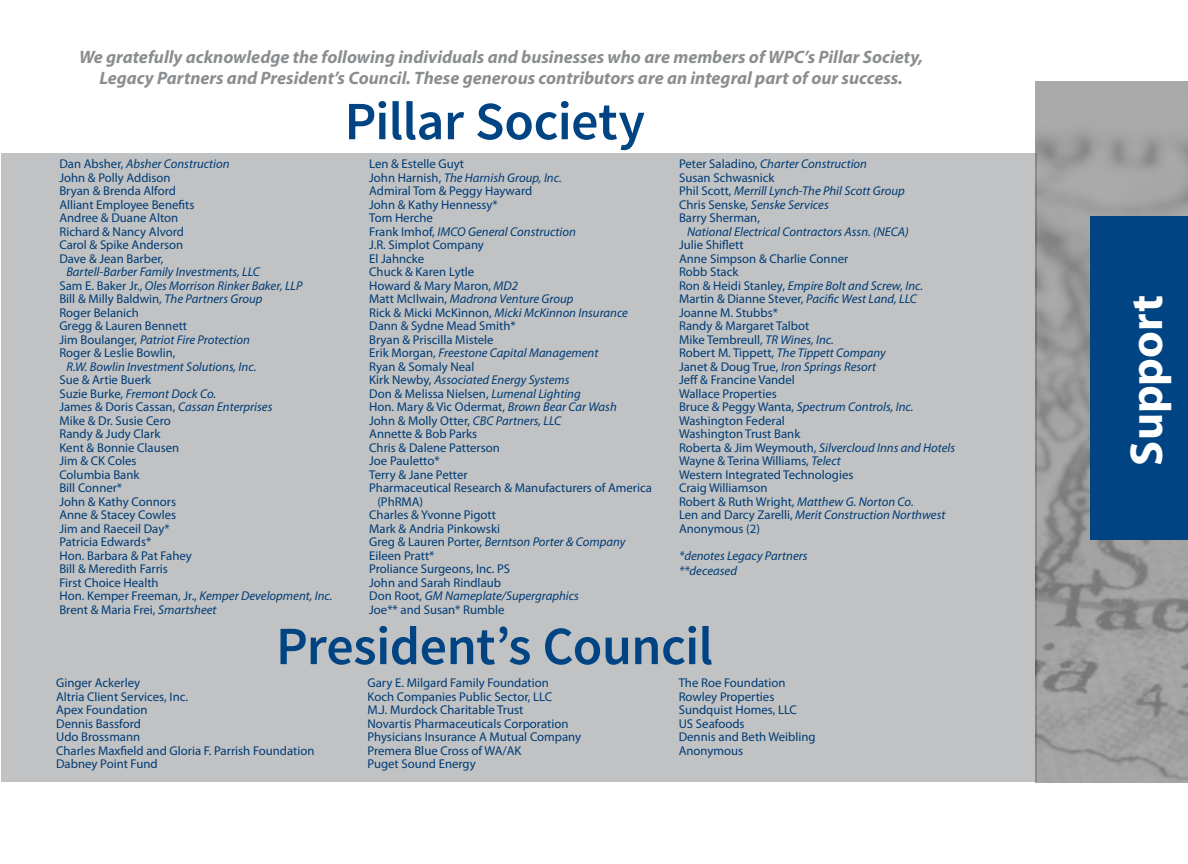
<style>
.page{position:relative;width:1188px;height:864px;background:#fff}
.page>*{position:absolute;margin:0;border:0;box-sizing:border-box;transform-origin:0 0}
.t1{font:600 54px "Source Sans Pro";letter-spacing:-.015em;color:#004483}
.t2{font:700 46.5px "Myriad Pro";color:#fff}
.t3{font:italic 700 18px/21.6px "Myriad Pro";color:#8b8e90;text-align:center}
.t4{font:12.75px/13.5px "Myriad Pro";color:#003b75}
.t5{font:italic 12.75px/13.5px "Myriad Pro";color:#003b75}
.s1{font-style:italic}
.s2{font-style:normal}
</style>
<div class="page">
<hr style="left:0;top:91px;width:1px;height:414px;background:#243d6c">
<div style="left:1px;top:153px;width:1036px;height:629px;background:#c0c2c3"></div>
<img style="left:1036px;top:81px;width:152px;height:702px">
<div style="left:1091px;top:216px;width:97px;height:324px;background:#004483"></div>
<h3 class="t3" style="left:79px;top:45px;width:846px">We gratefully acknowledge the following individuals and businesses who are members of WPC’s Pillar Society,<br>Legacy Partners and President’s Council. These generous contributors are an integral part of our success.</h3>
<h1 class="t1" style="left:345px;top:87px;width:302px">Pillar Society</h1>
<p class="t4" style="left:59px;top:157px;width:172px">Dan Absher, <span class="s1">Absher Construction<br></span>John &amp; Polly Addison<br>Bryan &amp; Brenda Alford<br>Alliant Employee Benefits<br>Andree &amp; Duane Alton<br>Richard &amp; Nancy Alvord<br>Carol &amp; Spike Anderson<br>Dave &amp; Jean Barber,</p>
<p class="t5" style="left:59px;top:265px;width:245px;text-indent:7px">Bartell-Barber Family Investments, LLC<br><span class="s2">Sam E. Baker Jr.,</span> Oles Morrison Rinker Baker, LLP<br><span class="s2">Bill &amp; Milly Baldwin,</span> The Partners Group<br><span class="s2">Roger Belanich<br>Gregg &amp; Lauren Bennett<br>Jim Boulanger,</span> Patriot Fire Protection<br><span class="s2">Roger &amp; Leslie Bowlin,</span></p>
<p class="t5" style="left:66px;top:360px;width:192px">R.W. Bowlin Investment Solutions, Inc.</p>
<p class="t4" style="left:59px;top:373px;width:275px">Sue &amp; Artie Buerk<br>Suzie Burke, <span class="s1">Fremont Dock Co.<br></span>James &amp; Doris Cassan, <span class="s1">Cassan Enterprises<br></span>Mike &amp; Dr. Susie Cero<br>Randy &amp; Judy Clark<br>Kent &amp; Bonnie Clausen<br>Jim &amp; CK Coles<br>Columbia Bank<br>Bill Conner*<br>John &amp; Kathy Connors<br>Anne &amp; Stacey Cowles<br>Jim and Raeceil Day*<br>Patricia Edwards*<br>Hon. Barbara &amp; Pat Fahey<br>Bill &amp; Meredith Farris<br>First Choice Health<br>Hon. Kemper Freeman, Jr., <span class="s1">Kemper Development, Inc.<br></span>Brent &amp; Maria Frei, <span class="s1">Smartsheet</span></p>
<p class="t4" style="left:369px;top:157px;width:96px">Len &amp; Estelle Guyt</p>
<p class="t5" style="left:369px;top:171px;width:194px"><span class="s2">John Harnish,</span> The Harnish Group, Inc.</p>
<p class="t4" style="left:369px;top:184px;width:165px">Admiral Tom &amp; Peggy Hayward</p>
<p class="t4" style="left:369px;top:198px;width:130px">John &amp; Kathy Hennessy*</p>
<p class="t4" style="left:369px;top:211px;width:65px">Tom Herche</p>
<p class="t5" style="left:369px;top:225px;width:208px"><span class="s2">Frank Imhof,</span> IMCO General Construction</p>
<p class="t4" style="left:369px;top:238px;width:116px">J.R. Simplot Company</p>
<p class="t4" style="left:369px;top:252px;width:57px">El Jahncke</p>
<p class="t4" style="left:369px;top:265px;width:107px">Chuck &amp; Karen Lytle</p>
<p class="t4" style="left:369px;top:279px;width:150px">Howard &amp; Mary Maron, <span class="s1">MD2</span></p>
<p class="t5" style="left:369px;top:292px;width:206px"><span class="s2">Matt McIlwain,</span> Madrona Venture Group</p>
<p class="t5" style="left:369px;top:306px;width:260px"><span class="s2">Rick &amp; Micki McKinnon,</span> Micki McKinnon Insurance</p>
<p class="t4" style="left:369px;top:319px;width:148px">Dann &amp; Sydne Mead Smith*</p>
<p class="t4" style="left:369px;top:333px;width:126px">Bryan &amp; Priscilla Mistele</p>
<p class="t5" style="left:369px;top:346px;width:231px"><span class="s2">Erik Morgan,</span> Freestone Capital Management</p>
<p class="t4" style="left:369px;top:360px;width:107px">Ryan &amp; Somaly Neal</p>
<p class="t5" style="left:369px;top:373px;width:202px"><span class="s2">Kirk Newby,</span> Associated Energy Systems</p>
<p class="t4" style="left:369px;top:387px;width:213px">Don &amp; Melissa Nielsen, <span class="s1">Lumenal Lighting</span></p>
<p class="t4" style="left:369px;top:400px;width:249px">Hon. Mary &amp; Vic Odermat, <span class="s1">Brown Bear Car Wash</span></p>
<p class="t4" style="left:369px;top:414px;width:194px">John &amp; Molly Otter, <span class="s1">CBC Partners, LLC</span></p>
<p class="t4" style="left:369px;top:427px;width:109px">Annette &amp; Bob Parks</p>
<p class="t4" style="left:369px;top:441px;width:132px">Chris &amp; Dalene Patterson</p>
<p class="t4" style="left:369px;top:454px;width:72px">Joe Pauletto*</p>
<p class="t4" style="left:369px;top:468px;width:100px">Terry &amp; Jane Petter</p>
<p class="t4" style="left:369px;top:481px;width:284px">Pharmaceutical Research &amp; Manufacturers of America</p>
<p class="t4" style="left:377px;top:495px;width:47px">(PhRMA)</p>
<p class="t4" style="left:369px;top:508px;width:128px">Charles &amp; Yvonne Pigott</p>
<p class="t4" style="left:369px;top:522px;width:132px">Mark &amp; Andria Pinkowski</p>
<p class="t5" style="left:369px;top:535px;width:258px"><span class="s2">Greg &amp; Lauren Porter,</span> Berntson Porter &amp; Company</p>
<p class="t4" style="left:369px;top:549px;width:67px">Eileen Pratt*</p>
<p class="t4" style="left:369px;top:562px;width:143px">Proliance Surgeons, Inc. PS</p>
<p class="t4" style="left:369px;top:576px;width:133px">John and Sarah Rindlaub</p>
<p class="t5" style="left:369px;top:589px;width:211px"><span class="s2">Don Root,</span> GM Nameplate/Supergraphics</p>
<p class="t4" style="left:369px;top:603px;width:137px">Joe** and Susan* Rumble</p>
<p class="t4" style="left:679px;top:157px;width:227px">Peter Saladino, <span class="s1">Charter Construction<br></span>Susan Schwasnick<br>Phil Scott, <span class="s1">Merrill Lynch-The Phil Scott Group<br></span>Chris Senske, <span class="s1">Senske Services<br></span>Barry Sherman,</p>
<p class="t5" style="left:687px;top:225px;width:223px">National Electrical Contractors Assn. (NECA)</p>
<p class="t4" style="left:679px;top:238px;width:278px">Julie Shiflett<br>Anne Simpson &amp; Charlie Conner<br>Robb Stack<br>Ron &amp; Heidi Stanley, <span class="s1">Empire Bolt and Screw, Inc.<br></span>Martin &amp; Dianne Stever, <span class="s1">Pacific West Land, LLC<br></span>Joanne M. Stubbs*<br>Randy &amp; Margaret Talbot<br>Mike Tembreull, <span class="s1">TR Wines, Inc.<br></span>Robert M. Tippett, <span class="s1">The Tippett Company<br></span>Janet &amp; Doug True, <span class="s1">Iron Springs Resort<br></span>Jeff &amp; Francine Vandel<br>Wallace Properties<br>Bruce &amp; Peggy Wanta, <span class="s1">Spectrum Controls, Inc.<br></span>Washington Federal<br>Washington Trust Bank<br>Roberta &amp; Jim Weymouth, <span class="s1">Silvercloud Inns and Hotels<br></span>Wayne &amp; Terina Williams, <span class="s1">Telect<br></span>Western Integrated Technologies<br>Craig Williamson<br>Robert &amp; Ruth Wright, <span class="s1">Matthew G. Norton Co.<br></span>Len and Darcy Zarelli, <span class="s1">Merit Construction Northwest<br></span>Anonymous (2)</p>
<p class="t5" style="left:679px;top:548px;width:130px;line-height:15px">*denotes Legacy Partners **deceased</p>
<h1 class="t1" style="left:276px;top:612px;width:439px">President’s Council</h1>
<p class="t4" style="left:56px;top:676px;width:260px">Ginger Ackerley<br>Altria Client Services, Inc.<br>Apex Foundation<br>Dennis Bassford<br>Udo Brossmann<br>Charles Maxfield and Gloria F. Parrish Foundation<br>Dabney Point Fund</p>
<p class="t4" style="left:367px;top:676px;width:215px">Gary E. Milgard Family Foundation<br>Koch Companies Public Sector, LLC<br>M.J. Murdock Charitable Trust<br>Novartis Pharmaceuticals Corporation<br>Physicians Insurance A Mutual Company<br>Premera Blue Cross of WA/AK<br>Puget Sound Energy</p>
<p class="t4" style="left:679px;top:676px;width:139px">The Roe Foundation<br>Rowley Properties<br>Sundquist Homes, LLC<br>US Seafoods<br>Dennis and Beth Weibling<br>Anonymous</p>
<h2 class="t2" style="left:1116px;top:466px;width:172px;rotate:-90deg">Support</h2>
</div>
